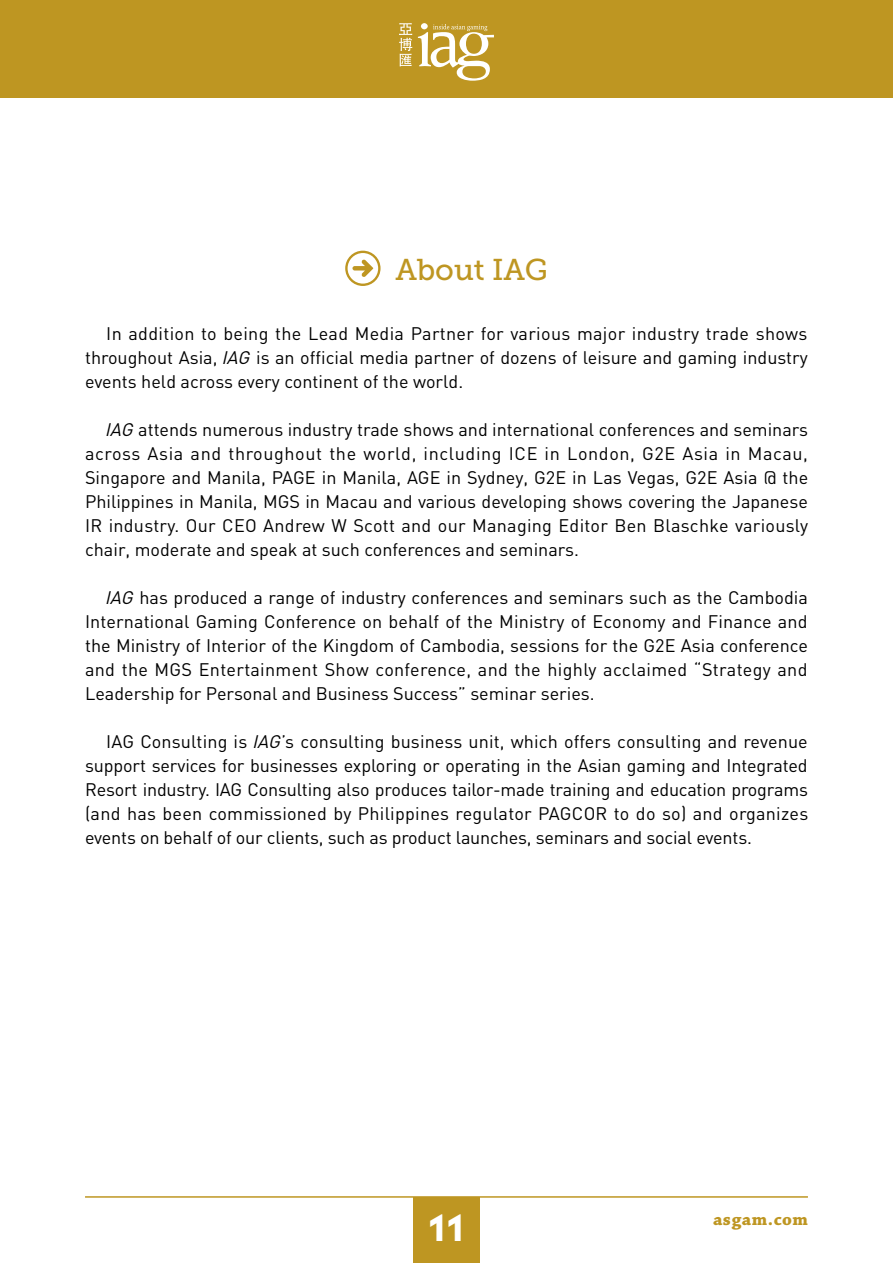
<style>
.page{position:relative;width:893px;height:1263px;background:#fff}
.page>*{position:absolute;margin:0;border:0;box-sizing:border-box;transform-origin:0 0}
.t1{font:700 37.5px "Mallory";color:#fff}
.t2{font:30px "Museo Slab 500";letter-spacing:-.005em;color:#be9622}
.t3{font:18px/24px "DIN";color:#000;text-align:justify}
.t4{font:700 18px "Chaparral Pro";letter-spacing:.03em;color:#be9622}
.s1{font-style:italic}
</style>
<div class="page">
<div style="left:0;top:0;width:893px;height:98px;background:#be9622"></div>
<svg style="left:418px;top:24px;width:76px;height:57px"></svg>
<svg style="left:399px;top:23px;width:13px;height:43px"></svg>
<div style="left:413px;top:1197px;width:66px;height:66px;background:#be9622"></div>
<hr style="left:85px;top:1196px;width:723px;height:2px;background:#be9622">
<svg style="left:345px;top:251px;width:36px;height:35px"></svg>
<h2 class="t2" style="left:396px;top:253px;width:154px">About IAG</h2>
<p class="t3" style="left:85px;top:321px;width:724px;text-indent:21px">In addition to being the Lead Media Partner for various major industry trade shows throughout Asia, <span class="s1">IAG</span> is an official media partner of dozens of leisure and gaming industry events held across every continent of the world.</p>
<p class="t3" style="left:85px;top:417px;width:725px;text-indent:20px"><span class="s1">IAG</span> attends numerous industry trade shows and international conferences and seminars across Asia and throughout the world, including ICE in London, G2E Asia in Macau, Singapore and Manila, PAGE in Manila, AGE in Sydney, G2E in Las Vegas, G2E Asia @ the Philippines in Manila, MGS in Macau and various developing shows covering the Japanese IR industry. Our CEO Andrew W Scott and our Managing Editor Ben Blaschke variously chair, moderate and speak at such conferences and seminars.</p>
<p class="t3" style="left:85px;top:585px;width:724px;text-indent:20px"><span class="s1">IAG</span> has produced a range of industry conferences and seminars such as the Cambodia International Gaming Conference on behalf of the Ministry of Economy and Finance and the Ministry of Interior of the Kingdom of Cambodia, sessions for the G2E Asia conference and the MGS Entertainment Show conference, and the highly acclaimed “Strategy and Leadership for Personal and Business Success” seminar series.</p>
<p class="t3" style="left:85px;top:729px;width:725px;text-indent:21px">IAG Consulting is <span class="s1">IAG</span>’s consulting business unit, which offers consulting and revenue support services for businesses exploring or operating in the Asian gaming and Integrated Resort industry. IAG Consulting also produces tailor-made training and education programs (and has been commissioned by Philippines regulator PAGCOR to do so) and organizes events on behalf of our clients, such as product launches, seminars and social events.</p>
<h1 class="t1" style="left:429px;top:1200px;width:37px">11</h1>
<p class="t4" style="left:713px;top:1208px;width:96px">asgam.com</p>
</div>
